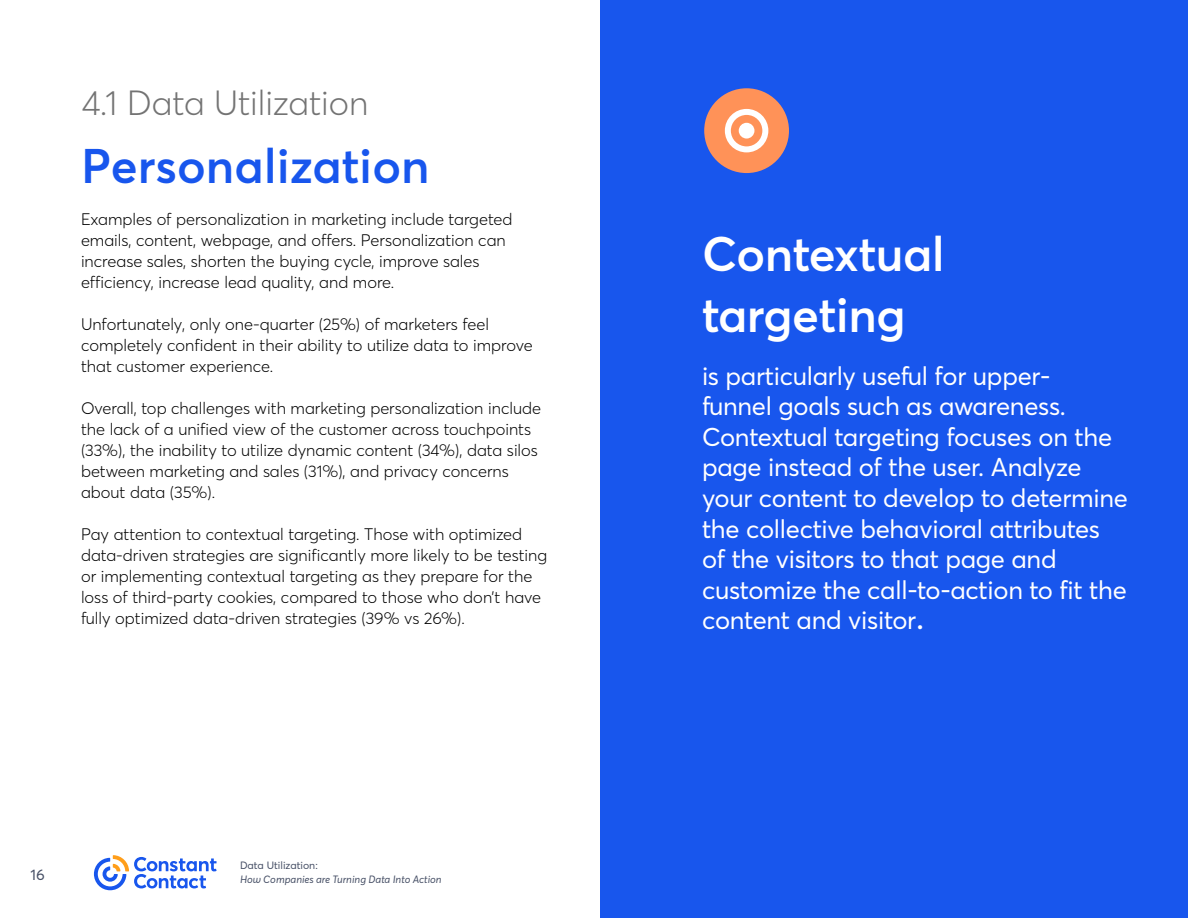
<style>
.page{position:relative;width:1188px;height:918px;background:#fff}
.page>*{position:absolute;margin:0;border:0;box-sizing:border-box;transform-origin:0 0}
.body_copy{font:600 48px/61.5px "CT Sans";letter-spacing:-.01em;color:#fff}
.Paragraph_Style_1{font:600 48px "CT Sans";color:#1856ed}
.Heading{font:300 34.5px "CT Sans";color:#737373}
.body_copy-2{font:25.5px/30.6px "CT Sans";letter-spacing:-.01em;color:#fff}
.Paragraph_Style_6_11{font:300 16.5px/21px "CT Sans";color:#000}
.t1{font:15px "CT Sans";color:#475066}
.t2{font:italic 10.5px "CT Sans";color:#475066}
.t3{font:10.5px "CT Sans";color:#475066}
.s1{font-size:34.5px}
</style>
<div class="page">
<svg style="left:94px;top:855px;width:123px;height:35px"></svg>
<div style="left:600px;top:0;width:588px;height:918px;background:#1856ed"></div>
<div style="left:704px;top:88px;width:85px;height:85px;background:#ff9258;border-radius:50%"></div>
<div style="left:725px;top:109px;width:43px;height:43px;border:6px solid #fff;border-radius:50%"></div>
<div style="left:739px;top:123px;width:15px;height:16px;background:#fff;border-radius:50%"></div>
<p class="Heading" style="left:82px;top:79px;width:288px">4.1 Data Utilization</p>
<p class="Paragraph_Style_1" style="left:81px;top:133px;width:350px">Personalization</p>
<p class="Paragraph_Style_6_11" style="left:81px;top:209px;width:433px">Examples of personalization in marketing include targeted emails, content, webpage, and offers. Personalization can increase sales, shorten the buying cycle, improve sales efficiency, increase lead quality, and more.</p>
<p class="Paragraph_Style_6_11" style="left:81px;top:314px;width:453px">Unfortunately, only one-quarter (25%) of marketers feel completely confident in their ability to utilize data to improve that customer experience.</p>
<p class="Paragraph_Style_6_11" style="left:81px;top:398px;width:462px">Overall, top challenges with marketing personalization include the lack of a unified view of the customer across touchpoints (33%), the inability to utilize dynamic content (34%), data silos between marketing and sales (31%), and privacy concerns about data (35%).</p>
<p class="Paragraph_Style_6_11" style="left:81px;top:524px;width:468px">Pay attention to contextual targeting. Those with optimized data-driven strategies are significantly more likely to be testing or implementing contextual targeting as they prepare for the loss of third-party cookies, compared to those who don’t have fully optimized data-driven strategies (39% vs 26%).</p>
<p class="t1" style="left:31px;top:864px;width:16px">16</p>
<p class="t3" style="left:240px;top:858px;width:79px">Data Utilization:</p>
<p class="t2" style="left:240px;top:872px;width:203px">How Companies are Turning Data Into Action</p>
<p class="body_copy" style="left:702px;top:221px;width:244px">Contextual targeting</p>
<p class="body_copy-2" style="left:702px;top:359px;width:427px">is particularly useful for upper-<br>funnel goals such as awareness.<br>Contextual targeting focuses on the page instead of the user. Analyze your content to develop to determine the collective behavioral attributes of the visitors to that page and customize the call-to-action to fit the</p>
<p class="body_copy-2" style="left:702px;top:604px;width:224px">content and visitor<span class="s1">.</span></p>
</div>
